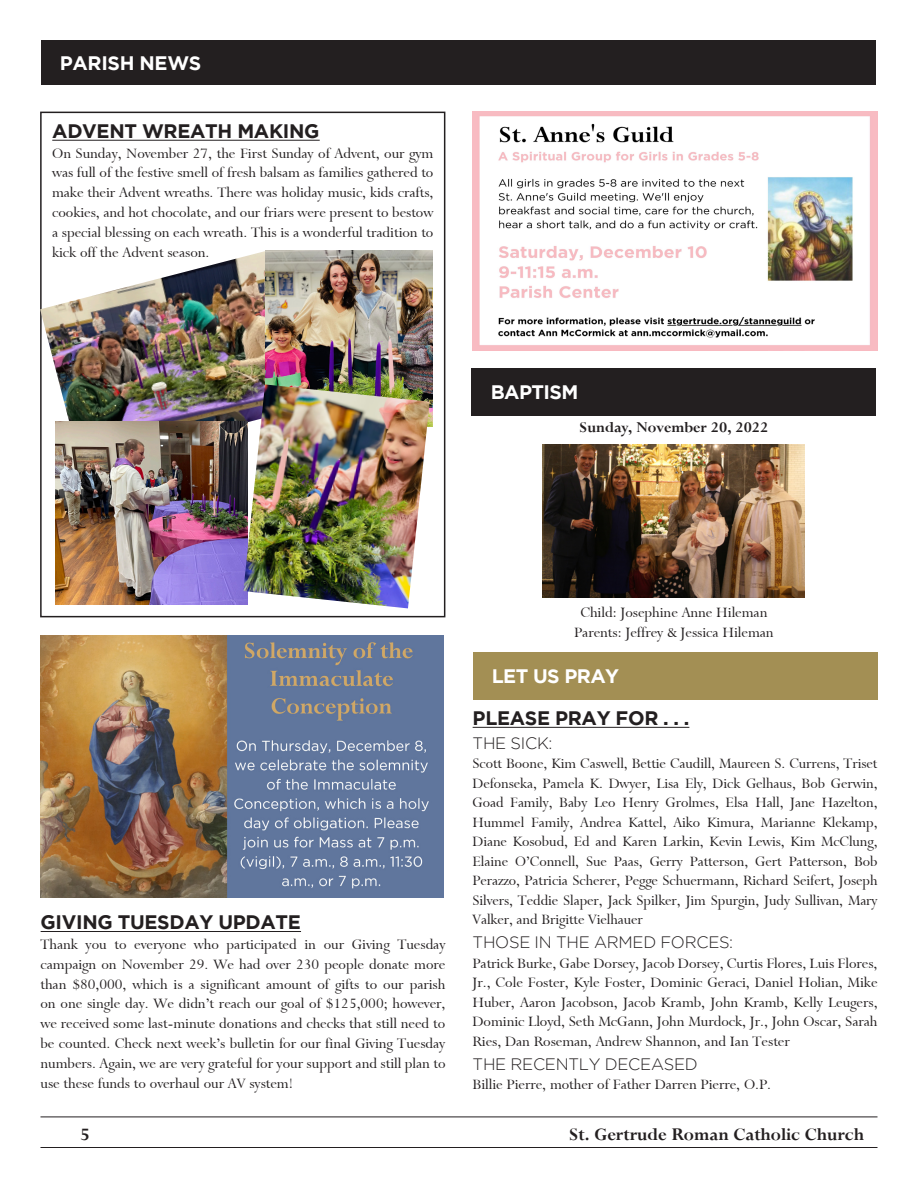
<style>
.page{position:relative;width:918px;height:1188px;background:#fff}
.page>*{position:absolute;margin:0;border:0;box-sizing:border-box;transform-origin:0 0}
.t1{font:700 19.5px "Gotham";letter-spacing:-.015em;color:#231f20}
.t2{font:19.5px "Bronte Bold SWFTE";color:#231f20}
.t3{font:700 19.5px "Gotham";letter-spacing:-.03em;color:#fff}
.t4{font:16.5px/19.5px "Bronte Regular SWFTE";color:#231f20;text-align:justify}
.t5{font:300 16.5px "Gotham";letter-spacing:-.015em;color:#231f20}
.t6{font:16.5px "Bronte Bold SWFTE";color:#231f20}
</style>
<div class="page">
<hr style="left:40px;top:1147px;width:838px;height:1px;background:#231f20">
<hr style="left:40px;top:1117px;width:838px;height:1px;background:#231f20">
<div style="left:42px;top:40px;width:834px;height:45px;background:#231f20"></div>
<hr style="left:473px;top:727px;width:216px;height:1px;background:#231f20">
<div style="left:471px;top:368px;width:405px;height:48px;background:#231f20"></div>
<div style="left:473px;top:652px;width:405px;height:48px;background:#a38f54"></div>
<img style="left:543px;top:444px;width:262px;height:154px">
<hr style="left:52px;top:140px;width:268px;height:1px;background:#231f20">
<div style="left:40px;top:112px;width:405px;height:505px;border:2px solid #231f20"></div>
<hr style="left:41px;top:931px;width:260px;height:1px;background:#231f20">
<img style="left:40px;top:250px;width:226px;height:215px">
<img style="left:55px;top:422px;width:188px;height:182px">
<img style="left:266px;top:250px;width:167px;height:176px">
<img style="left:243px;top:384px;width:187px;height:224px">
<img style="left:40px;top:635px;width:404px;height:263px">
<img style="left:472px;top:112px;width:406px;height:238px">
<p class="t3" style="left:60px;top:51px;width:143px">PARISH NEWS</p>
<p class="t1" style="left:52px;top:120px;width:269px">ADVENT WREATH MAKING</p>
<p class="t4" style="left:52px;top:143px;width:383px">On Sunday, November 27, the First Sunday of Advent, our gym was full of the festive smell of fresh balsam as families gathered to make their Advent wreaths. There was holiday music, kids crafts, cookies, and hot chocolate, and our friars were present to bestow a special blessing on each wreath. This is a wonderful tradition to kick off the Advent season.</p>
<p class="t3" style="left:491px;top:381px;width:89px">BAPTISM</p>
<p class="t6" style="left:579px;top:418px;width:191px">Sunday, November 20, 2022</p>
<p class="t1" style="left:41px;top:911px;width:262px">GIVING TUESDAY UPDATE</p>
<p class="t4" style="left:40px;top:934px;width:406px">Thank you to everyone who participated in our Giving Tuesday campaign on November 29. We had over 230 people donate more than $80,000, which is a significant amount of gifts to our parish on one single day. We didn’t reach our goal of $125,000; however, we received some last-minute donations and checks that still need to be counted. Check next week’s bulletin for our final Giving Tuesday numbers. Again, we are very grateful for your support and still plan to use these funds to overhaul our AV system!</p>
<p class="t4" style="left:580px;top:603px;width:188px">Child: Josephine Anne Hileman</p>
<p class="t4" style="left:574px;top:623px;width:201px">Parents: Jeffrey &amp; Jessica Hileman</p>
<p class="t3" style="left:492px;top:665px;width:129px">LET US PRAY</p>
<p class="t1" style="left:473px;top:707px;width:218px">PLEASE PRAY FOR . . .</p>
<p class="t5" style="left:473px;top:734px;width:81px">THE SICK:</p>
<p class="t4" style="left:472px;top:754px;width:407px">Scott Boone, Kim Caswell, Bettie Caudill, Maureen S. Currens, Triset Defonseka, Pamela K. Dwyer, Lisa Ely, Dick Gelhaus, Bob Gerwin, Goad Family, Baby Leo Henry Grolmes, Elsa Hall, Jane Hazelton, Hummel Family, Andrea Kattel, Aiko Kimura, Marianne Klekamp, Diane Kosobud, Ed and Karen Larkin, Kevin Lewis, Kim McClung, Elaine O’Connell, Sue Paas, Gerry Patterson, Gert Patterson, Bob Perazzo, Patricia Scherer, Pegge Schuermann, Richard Seifert, Joseph Silvers, Teddie Slaper, Jack Spilker, Jim Spurgin, Judy Sullivan, Mary Valker, and Brigitte Vielhauer</p>
<p class="t5" style="left:473px;top:934px;width:262px">THOSE IN THE ARMED FORCES:</p>
<p class="t4" style="left:472px;top:954px;width:407px">Patrick Burke, Gabe Dorsey, Jacob Dorsey, Curtis Flores, Luis Flores, Jr., Cole Foster, Kyle Foster, Dominic Geraci, Daniel Holian, Mike Huber, Aaron Jacobson, Jacob Kramb, John Kramb, Kelly Leugers, Dominic Lloyd, Seth McGann, John Murdock, Jr., John Oscar, Sarah Ries, Dan Roseman, Andrew Shannon, and Ian Tester</p>
<p class="t5" style="left:473px;top:1055px;width:227px">THE RECENTLY DECEASED</p>
<p class="t4" style="left:472px;top:1075px;width:300px">Billie Pierre, mother of Father Darren Pierre, O.P.</p>
<p class="t2" style="left:80px;top:1123px;width:11px">5</p>
<p class="t2" style="left:569px;top:1123px;width:297px">St. Gertrude Roman Catholic Church</p>
</div>
